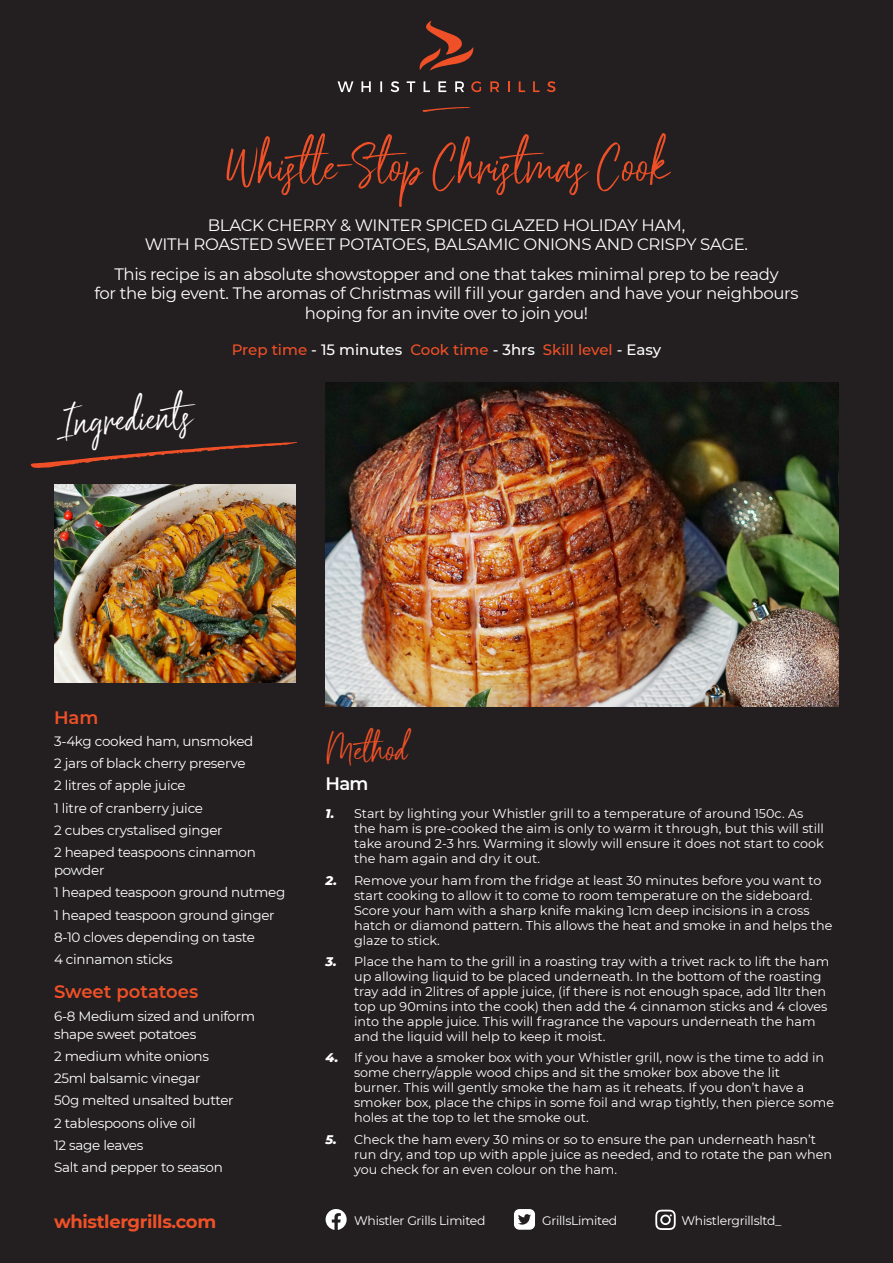
<style>
.page{position:relative;width:893px;height:1263px;background:#231f20}
.page>*{position:absolute;margin:0;border:0;box-sizing:border-box;transform-origin:0 0}
.t1{font:54px "Scriptyca";color:#f05027}
.t2{font:43.5px "Scriptyca";color:#fff}
.t3{font:37.5px "Scriptyca";color:#f05027}
.t4{font:700 18px "Montserrat";letter-spacing:-.02em;color:#f05027}
.t5{font:600 18px "Montserrat";color:#f05027}
.t6{font:600 18px "Montserrat";color:#fff}
.t7{font:16.5px/19.5px "Montserrat";letter-spacing:-.02em;color:#fff;text-align:center}
.t8{font:500 15px "Montserrat";color:#f05027}
.t9{font:13.5px/18px "Montserrat";letter-spacing:-.02em;color:#fff}
.t10{font:12.75px/15px "Montserrat";color:#fff}
.t11{font:12.3px "Montserrat";letter-spacing:-.02em;color:#fff}
.s1{color:#fff}
.s2{font-weight:800;font-style:italic}
</style>
<div class="page">
<svg style="left:326px;top:1209px;width:21px;height:21px"></svg>
<svg style="left:514px;top:1209px;width:21px;height:21px"></svg>
<svg style="left:655px;top:1210px;width:21px;height:20px"></svg>
<svg style="left:30px;top:442px;width:267px;height:26px"></svg>
<svg style="left:423px;top:107px;width:47px;height:5px"></svg>
<svg style="left:419px;top:21px;width:55px;height:50px"></svg>
<svg style="left:338px;top:81px;width:126px;height:11px"></svg>
<svg style="left:547px;top:81px;width:8px;height:11px"></svg>
<svg style="left:533px;top:81px;width:6px;height:11px"></svg>
<svg style="left:519px;top:81px;width:6px;height:11px"></svg>
<svg style="left:508px;top:81px;width:2px;height:11px"></svg>
<svg style="left:490px;top:81px;width:9px;height:11px"></svg>
<svg style="left:471px;top:81px;width:10px;height:11px"></svg>
<img style="left:54px;top:485px;width:242px;height:197px">
<img style="left:326px;top:383px;width:513px;height:323px">
<p class="t1" style="left:225px;top:123px;width:445px">Whistle-Stop Christmas Cook</p>
<p class="t7" style="left:145px;top:215px;width:605px">BLACK CHERRY &amp; WINTER SPICED GLAZED HOLIDAY HAM,<br>WITH ROASTED SWEET POTATOES, BALSAMIC ONIONS AND CRISPY SAGE.</p>
<p class="t7" style="left:94px;top:263px;width:705px">This recipe is an absolute showstopper and one that takes minimal prep to be ready<br>for the big event. The aromas of Christmas will fill your garden and have your neighbours hoping for an invite over to join you!</p>
<p class="t2" style="left:57px;top:389px;width:134px;rotate:-4deg">Ingredients</p>
<p class="t8" style="left:232px;top:339px;width:431px">Prep time <span class="s1">- 15 minutes</span> Cook time <span class="s1">- 3hrs</span> Skill level <span class="s1">- Easy</span></p>
<p class="t5" style="left:54px;top:704px;width:46px">Ham</p>
<p class="t9" style="left:54px;top:732px;width:201px">3-4kg cooked ham, unsmoked</p>
<p class="t9" style="left:54px;top:754px;width:193px">2 jars of black cherry preserve</p>
<p class="t9" style="left:54px;top:776px;width:133px">2 litres of apple juice</p>
<p class="t9" style="left:54px;top:798px;width:151px">1 litre of cranberry juice</p>
<p class="t9" style="left:54px;top:821px;width:170px">2 cubes crystalised ginger</p>
<p class="t9" style="left:54px;top:843px;width:203px">2 heaped teaspoons cinnamon powder</p>
<p class="t9" style="left:54px;top:883px;width:233px">1 heaped teaspoon ground nutmeg</p>
<p class="t9" style="left:54px;top:905px;width:222px">1 heaped teaspoon ground ginger</p>
<p class="t9" style="left:54px;top:928px;width:202px">8-10 cloves depending on taste</p>
<p class="t9" style="left:54px;top:950px;width:120px">4 cinnamon sticks</p>
<p class="t5" style="left:54px;top:979px;width:146px">Sweet potatoes</p>
<p class="t9" style="left:54px;top:1006px;width:203px">6-8 Medium sized and uniform shape sweet potatoes</p>
<p class="t9" style="left:54px;top:1047px;width:157px">2 medium white onions</p>
<p class="t9" style="left:54px;top:1069px;width:148px">25ml balsamic vinegar</p>
<p class="t9" style="left:54px;top:1091px;width:181px">50g melted unsalted butter</p>
<p class="t9" style="left:54px;top:1113px;width:143px">2 tablespoons olive oil</p>
<p class="t9" style="left:54px;top:1136px;width:91px">12 sage leaves</p>
<p class="t9" style="left:54px;top:1158px;width:170px">Salt and pepper to season</p>
<p class="t4" style="left:54px;top:1209px;width:164px">whistlergrills.com</p>
<p class="t3" style="left:326px;top:720px;width:83px">Method</p>
<p class="t6" style="left:326px;top:770px;width:45px">Ham</p>
<p class="t10" style="left:354px;top:806px;width:471px;text-indent:-28px"><span class="s2">1.</span> Start by lighting your Whistler grill to a temperature of around 150c. As the ham is pre-cooked the aim is only to warm it through, but this will still take around 2-3 hrs. Warming it slowly will ensure it does not start to cook the ham again and dry it out.</p>
<p class="t10" style="left:354px;top:872px;width:480px;text-indent:-28px"><span class="s2">2.</span> Remove your ham from the fridge at least 30 minutes before you want to start cooking to allow it to come to room temperature on the sideboard.<br>Score your ham with a sharp knife making 1cm deep incisions in a cross hatch or diamond pattern. This allows the heat and smoke in and helps the glaze to stick.</p>
<p class="t10" style="left:354px;top:953px;width:477px;text-indent:-28px"><span class="s2">3.</span> Place the ham to the grill in a roasting tray with a trivet rack to lift the ham up allowing liquid to be placed underneath. In the bottom of the roasting tray add in 2litres of apple juice, (if there is not enough space, add 1ltr then top up 90mins into the cook) then add the 4 cinnamon sticks and 4 cloves into the apple juice. This will fragrance the vapours underneath the ham and the liquid will help to keep it moist.</p>
<p class="t10" style="left:354px;top:1050px;width:481px;text-indent:-28px"><span class="s2">4.</span> If you have a smoker box with your Whistler grill, now is the time to add in some cherry/apple wood chips and sit the smoker box above the lit<br>burner. This will gently smoke the ham as it reheats. If you don’t have a smoker box, place the chips in some foil and wrap tightly, then pierce some holes at the top to let the smoke out.</p>
<p class="t10" style="left:354px;top:1131px;width:479px;text-indent:-28px"><span class="s2">5.</span> Check the ham every 30 mins or so to ensure the pan underneath hasn’t run dry, and top up with apple juice as needed, and to rotate the pan when you check for an even colour on the ham.</p>
<p class="t11" style="left:354px;top:1212px;width:133px">Whistler Grills Limited</p>
<p class="t11" style="left:542px;top:1212px;width:77px">GrillsLimited</p>
<p class="t11" style="left:681px;top:1212px;width:101px">Whistlergrillsltd_</p>
</div>
